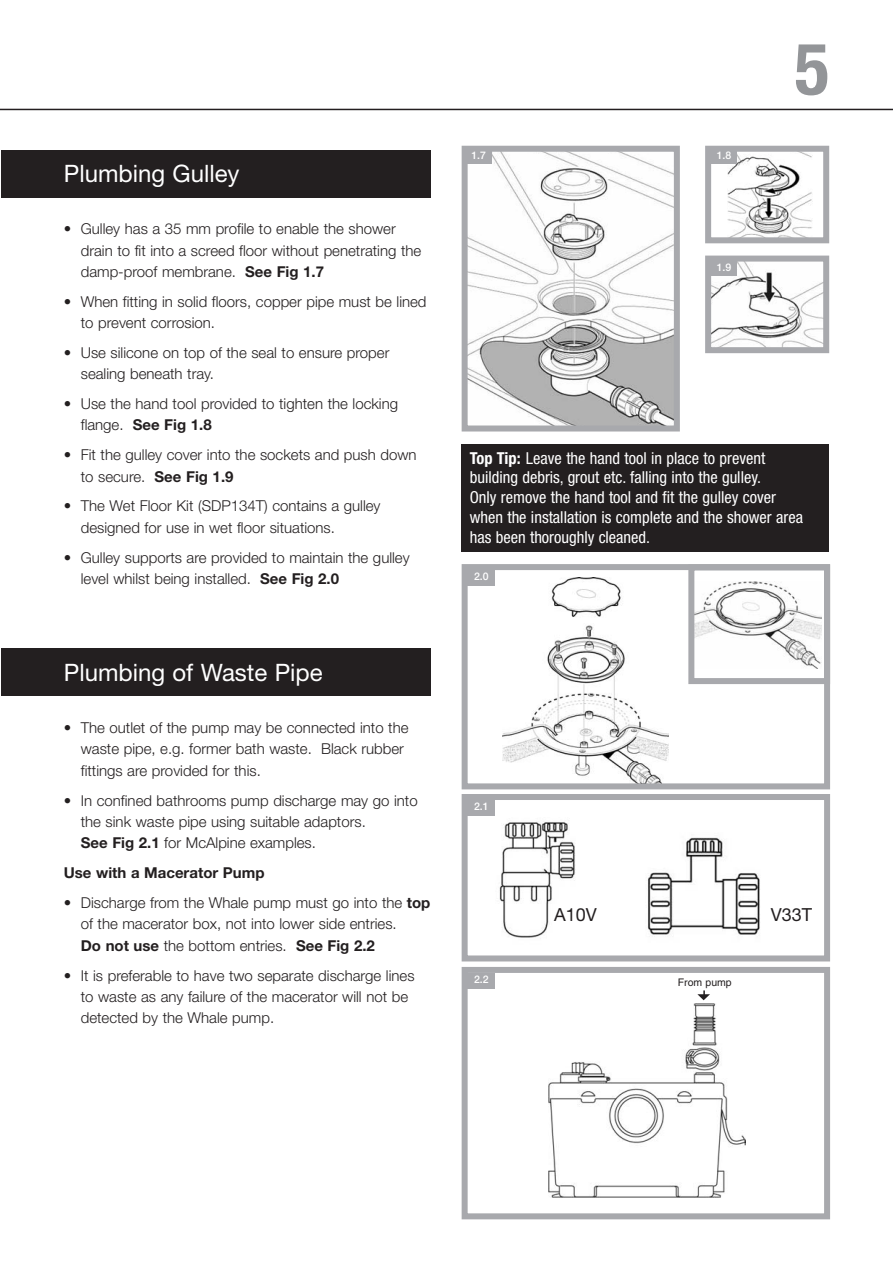
<style>
.page{position:relative;width:893px;height:1263px;background:#fff}
.page>*{position:absolute;margin:0;border:0;box-sizing:border-box;transform-origin:0 0}
.t1{font:700 condensed 72px "Helvetica Neue";color:#939598}
.t2{font:24px "Helvetica Neue";color:#fff}
.t3{font:18px "Helvetica Neue";color:#231f20}
.t4{font:condensed 16.5px/19.6px "Helvetica Neue";color:#fff}
.t5{font:300 15px/21.3px "Helvetica Neue";color:#231f20}
.t6{font:700 15px "Helvetica Neue";color:#231f20}
.t7{font:500 11.1px "Helvetica Neue";color:#fff}
.t8{font:500 10.5px "Helvetica Neue";color:#fff}
.t9{font:10.5px "Helvetica";color:#231f20}
.s1{font-weight:700}
</style>
<div class="page">
<div style="left:462px;top:444px;width:367px;height:107px;background:#231f20"></div>
<hr style="left:0;top:109px;width:893px;height:1px;background:#231f20">
<div style="left:1px;top:150px;width:430px;height:47px;background:#231f20"></div>
<div style="left:1px;top:649px;width:430px;height:47px;background:#231f20"></div>
<img style="left:469px;top:153px;width:204px;height:271px">
<div style="left:462px;top:146px;width:218px;height:285px;border:6px solid #a8a9ad"></div>
<div style="left:465px;top:150px;width:27px;height:14px;background:#a8a9ad"></div>
<img style="left:502px;top:578px;width:167px;height:204px">
<div style="left:462px;top:564px;width:368px;height:225px;border:6px solid #a8a9ad"></div>
<img style="left:695px;top:582px;width:126px;height:86px">
<div style="left:688px;top:564px;width:142px;height:120px;border:6px solid #a8a9ad"></div>
<div style="left:468px;top:570px;width:27px;height:15px;background:#a8a9ad"></div>
<img style="left:478px;top:815px;width:98px;height:123px">
<div style="left:462px;top:794px;width:368px;height:167px;border:6px solid #a8a9ad"></div>
<img style="left:648px;top:837px;width:112px;height:98px">
<div style="left:468px;top:800px;width:27px;height:15px;background:#a8a9ad"></div>
<img style="left:727px;top:153px;width:85px;height:83px">
<div style="left:705px;top:146px;width:124px;height:97px;border:6px solid #a8a9ad"></div>
<img style="left:712px;top:263px;width:110px;height:83px">
<div style="left:705px;top:256px;width:124px;height:97px;border:6px solid #a8a9ad"></div>
<img style="left:549px;top:1003px;width:196px;height:195px">
<div style="left:462px;top:967px;width:368px;height:252px;border:6px solid #a8a9ad"></div>
<div style="left:468px;top:973px;width:27px;height:15px;background:#a8a9ad"></div>
<svg style="left:697px;top:990px;width:13px;height:10px"></svg>
<div style="left:711px;top:150px;width:26px;height:14px;background:#a8a9ad"></div>
<div style="left:711px;top:261px;width:26px;height:14px;background:#a8a9ad"></div>
<h2 class="t2" style="left:64px;top:159px;width:177px">Plumbing Gulley</h2>
<p class="t5" style="left:81px;top:218px;width:342px;text-indent:-17px">• Gulley has a 35 mm profile to enable the shower drain to fit into a screed floor without penetrating the damp-proof membrane. <span class="s1">See Fig 1.7</span></p>
<p class="t5" style="left:81px;top:291px;width:347px;text-indent:-17px">• When fitting in solid floors, copper pipe must be lined to prevent corrosion.</p>
<p class="t5" style="left:81px;top:342px;width:310px;text-indent:-17px">• Use silicone on top of the seal to ensure proper sealing beneath tray.</p>
<p class="t5" style="left:81px;top:393px;width:319px;text-indent:-17px">• Use the hand tool provided to tighten the locking flange. <span class="s1">See Fig 1.8</span></p>
<p class="t5" style="left:81px;top:444px;width:337px;text-indent:-17px">• Fit the gulley cover into the sockets and push down to secure. <span class="s1">See Fig 1.9</span></p>
<p class="t5" style="left:81px;top:495px;width:301px;text-indent:-17px">• The Wet Floor Kit (SDP134T) contains a gulley designed for use in wet floor situations.</p>
<p class="t5" style="left:81px;top:546px;width:330px;text-indent:-17px">• Gulley supports are provided to maintain the gulley level whilst being installed. <span class="s1">See Fig 2.0</span></p>
<h2 class="t2" style="left:64px;top:658px;width:260px">Plumbing of Waste Pipe</h2>
<p class="t5" style="left:81px;top:717px;width:329px;text-indent:-17px">• The outlet of the pump may be connected into the waste pipe, e.g. former bath waste. Black rubber fittings are provided for this.</p>
<p class="t5" style="left:81px;top:789px;width:338px;text-indent:-17px">• In confined bathrooms pump discharge may go into the sink waste pipe using suitable adaptors.<br><span class="s1">See Fig 2.1</span> for McAlpine examples.</p>
<p class="t6" style="left:64px;top:863px;width:202px">Use with a Macerator Pump</p>
<p class="t5" style="left:81px;top:892px;width:351px;text-indent:-17px">• Discharge from the Whale pump must go into the <span class="s1">top </span>of the macerator box, not into lower side entries.<br><span class="s1">Do not use</span> the bottom entries. <span class="s1">See Fig 2.2</span></p>
<p class="t5" style="left:81px;top:964px;width:335px;text-indent:-17px">• It is preferable to have two separate discharge lines to waste as any failure of the macerator will not be detected by the Whale pump.</p>
<p class="t8" style="left:471px;top:152px;width:16px">1.7</p>
<p class="t8" style="left:717px;top:152px;width:16px">1.8</p>
<p class="t8" style="left:717px;top:263px;width:16px">1.9</p>
<p class="t7" style="left:718px;top:265px;width:17px">1.5</p>
<h1 class="t1" style="left:795px;top:43px;width:36px">5</h1>
<p class="t4" style="left:470px;top:450px;width:335px"><span class="s1">Top Tip:</span> Leave the hand tool in place to prevent building debris, grout etc. falling into the gulley.<br>Only remove the hand tool and fit the gulley cover when the installation is complete and the shower area has been thoroughly cleaned.</p>
<p class="t8" style="left:474px;top:573px;width:16px">2.0</p>
<p class="t8" style="left:474px;top:803px;width:16px">2.1</p>
<p class="t3" style="left:554px;top:903px;width:44px">A10V</p>
<p class="t3" style="left:771px;top:903px;width:43px">V33T</p>
<p class="t8" style="left:474px;top:976px;width:16px">2.2</p>
<p class="t9" style="left:678px;top:978px;width:55px">From pump</p>
</div>
